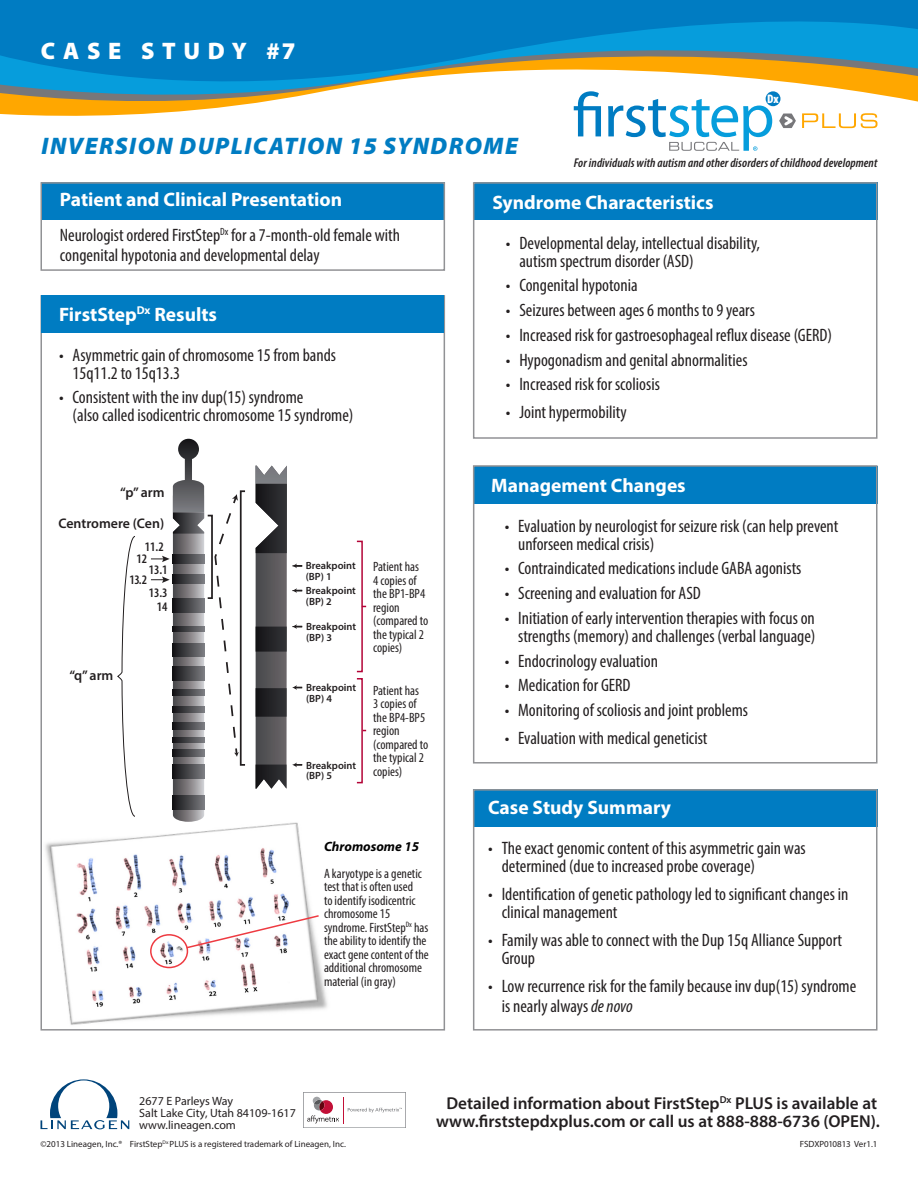
<style>
.page{position:relative;width:918px;height:1188px;background:#fff}
.page>*{position:absolute;margin:0;border:0;box-sizing:border-box;transform-origin:0 0}
.t1{font:italic 900 24px "Myriad Pro";letter-spacing:.06em;color:#007cc2}
.t2{font:900 24px "Myriad Pro";letter-spacing:.32em;color:#fff}
.t3{font:700 19.5px "Myriad Pro";color:#fff}
.t4{font:condensed 18px/18px "Myriad Pro";color:#231f20}
.t5{font:600 17.25px/18px "Myriad Pro";color:#231f20;text-align:center}
.t6{font:600 13.95px "Myriad Pro";color:#231f20}
.t7{font:condensed 13.5px/13.5px "Myriad Pro";color:#231f20}
.t8{font:italic 700 13.5px "Myriad Pro";color:#000}
.t9{font:600 condensed 13.05px/11.6px "Myriad Pro";color:#231f20}
.t10{font:italic 600 condensed 12.75px "Myriad Pro";letter-spacing:.005em;color:#231f20}
.t11{font:900 condensed 12.45px "Myriad Pro";color:#fff}
.t12{font:12px/12px "Myriad Pro";color:#231f20}
.t13{font:600 10.5px/10.8px "Myriad Pro";color:#231f20}
.t14{font:9px "Myriad Pro";color:#231f20}
.s1{font-style:italic}
</style>
<div class="page">
<img style="left:45px;top:822px;width:283px;height:203px">
<svg style="left:0;top:0;width:918px;height:124px"></svg>
<svg style="left:40px;top:1079px;width:89px;height:50px"></svg>
<div style="left:766px;top:91px;width:15px;height:15px;background:#007cc2;border-radius:50%"></div>
<svg style="left:574px;top:91px;width:27px;height:45px"></svg>
<svg style="left:779px;top:113px;width:99px;height:15px"></svg>
<svg style="left:608px;top:99px;width:164px;height:52px"></svg>
<div style="left:41px;top:295px;width:403px;height:37px;background:#007cc2"></div>
<div style="left:41px;top:183px;width:404px;height:37px;background:#007cc2"></div>
<div style="left:474px;top:183px;width:404px;height:37px;background:#007cc2"></div>
<div style="left:40px;top:182px;width:405px;height:89px;border:2px solid #919295"></div>
<div style="left:473px;top:182px;width:405px;height:257px;border:2px solid #919295"></div>
<div style="left:474px;top:466px;width:404px;height:37px;background:#007cc2"></div>
<div style="left:473px;top:465px;width:405px;height:299px;border:2px solid #919295"></div>
<div style="left:473px;top:789px;width:405px;height:37px;background:#007cc2"></div>
<div style="left:473px;top:789px;width:405px;height:242px;border:2px solid #919295"></div>
<div style="left:303px;top:1092px;width:103px;height:36px;border:1px solid #939598"></div>
<svg style="left:307px;top:1096px;width:95px;height:27px"></svg>
<svg style="left:207px;top:515px;width:6px;height:84px"></svg>
<svg style="left:240px;top:490px;width:5px;height:276px"></svg>
<svg style="left:232px;top:494px;width:6px;height:10px"></svg>
<svg style="left:214px;top:513px;width:25px;height:244px"></svg>
<svg style="left:255px;top:466px;width:47px;height:323px"></svg>
<svg style="left:151px;top:439px;width:53px;height:383px"></svg>
<svg style="left:117px;top:536px;width:18px;height:281px"></svg>
<div style="left:356px;top:541px;width:7px;height:131px;border:2px solid #b30437"></div>
<div style="left:356px;top:678px;width:7px;height:105px;border:2px solid #b30437"></div>
<div style="left:150px;top:934px;width:38px;height:34px;border:2px solid #ee3a41;border-radius:50%"></div>
<svg style="left:185px;top:914px;width:135px;height:36px"></svg>
<h1 class="t2" style="left:41px;top:37px;width:256px">CASE STUDY #7</h1>
<h1 class="t1" style="left:42px;top:133px;width:478px">INVERSION DUPLICATION 15 SYNDROME</h1>
<p class="t11" style="left:767px;top:92px;width:13px">Dx</p>
<p class="t10" style="left:574px;top:156px;width:305px">For individuals with autism and other disorders of childhood development</p>
<p class="t3" style="left:60px;top:187px;width:284px">Patient and Clinical Presentation</p>
<p class="t4" style="left:60px;top:225px;width:342px;line-height:19.5px">Neurologist ordered FirstStep<sup>Dx</sup> for a 7-month-old female with congenital hypotonia and developmental delay</p>
<p class="t3" style="left:59px;top:301px;width:159px">FirstStep<sup>Dx</sup> Results</p>
<p class="t4" style="left:73px;top:345px;width:265px;text-indent:-14px">• Asymmetric gain of chromosome 15 from bands<br>15q11.2 to 15q13.3</p>
<p class="t4" style="left:73px;top:388px;width:282px;text-indent:-14px">• Consistent with the inv dup(15) syndrome<br>(also called isodicentric chromosome 15 syndrome)</p>
<p class="t6" style="left:120px;top:483px;width:46px">“p” arm</p>
<p class="t6" style="left:59px;top:514px;width:107px">Centromere (Cen)</p>
<p class="t9" style="left:136px;top:541px;width:29px;text-indent:8px">11.2<br>12</p>
<p class="t9" style="left:149px;top:565px;width:20px">13.1</p>
<p class="t9" style="left:130px;top:574px;width:19px">13.2</p>
<p class="t9" style="left:149px;top:585px;width:20px;line-height:14.9px;text-align:right">13.3<br>14</p>
<p class="t6" style="left:70px;top:667px;width:45px">“q” arm</p>
<p class="t13" style="left:306px;top:560px;width:52px">Breakpoint (BP) 1</p>
<p class="t13" style="left:306px;top:585px;width:52px">Breakpoint (BP) 2</p>
<p class="t13" style="left:306px;top:621px;width:52px">Breakpoint (BP) 3</p>
<p class="t13" style="left:306px;top:682px;width:52px">Breakpoint (BP) 4</p>
<p class="t13" style="left:306px;top:759px;width:52px">Breakpoint (BP) 5</p>
<p class="t7" style="left:373px;top:560px;width:57px">Patient has<br>4 copies of the BP1-BP4 region (compared to the typical 2 copies)</p>
<p class="t7" style="left:373px;top:684px;width:57px">Patient has<br>3 copies of the BP4-BP5 region (compared to the typical 2 copies)</p>
<p class="t8" style="left:324px;top:837px;width:97px">Chromosome 15</p>
<p class="t7" style="left:324px;top:866px;width:106px">A karyotype is a genetic test that is often used<br>to identify isodicentric chromosome 15 syndrome. FirstStep<sup>Dx</sup> has the ability to identify the exact gene content of the additional chromosome material (in gray)</p>
<p class="t3" style="left:492px;top:190px;width:223px">Syndrome Characteristics</p>
<p class="t4" style="left:519px;top:234px;width:242px;text-indent:-14px">• Developmental delay, intellectual disability, autism spectrum disorder (ASD)</p>
<p class="t4" style="left:506px;top:276px;width:133px">• Congenital hypotonia</p>
<p class="t4" style="left:506px;top:301px;width:251px">• Seizures between ages 6 months to 9 years</p>
<p class="t4" style="left:506px;top:326px;width:328px">• Increased risk for gastroesophageal reflux disease (GERD)</p>
<p class="t4" style="left:506px;top:351px;width:243px">• Hypogonadism and genital abnormalities</p>
<p class="t4" style="left:506px;top:375px;width:156px">• Increased risk for scoliosis</p>
<p class="t4" style="left:506px;top:403px;width:122px">• Joint hypermobility</p>
<p class="t3" style="left:491px;top:473px;width:196px">Management Changes</p>
<p class="t4" style="left:518px;top:517px;width:322px;text-indent:-14px">• Evaluation by neurologist for seizure risk (can help prevent unforseen medical crisis)</p>
<p class="t4" style="left:505px;top:559px;width:298px">• Contraindicated medications include GABA agonists</p>
<p class="t4" style="left:505px;top:584px;width:198px">• Screening and evaluation for ASD</p>
<p class="t4" style="left:505px;top:609px;width:312px;text-align:right">• Initiation of early intervention therapies with focus on strengths (memory) and challenges (verbal language)</p>
<p class="t4" style="left:505px;top:652px;width:155px">• Endocrinology evaluation</p>
<p class="t4" style="left:505px;top:676px;width:127px">• Medication for GERD</p>
<p class="t4" style="left:505px;top:701px;width:245px">• Monitoring of scoliosis and joint problems</p>
<p class="t4" style="left:505px;top:729px;width:204px">• Evaluation with medical geneticist</p>
<p class="t3" style="left:488px;top:795px;width:184px">Case Study Summary</p>
<p class="t4" style="left:502px;top:839px;width:306px;text-indent:-14px">• The exact genomic content of this asymmetric gain was determined (due to increased probe coverage)</p>
<p class="t4" style="left:502px;top:885px;width:348px;text-indent:-14px">• Identification of genetic pathology led to significant changes in clinical management</p>
<p class="t4" style="left:502px;top:931px;width:342px;text-indent:-14px">• Family was able to connect with the Dup 15q Alliance Support<br>Group</p>
<p class="t4" style="left:502px;top:976px;width:356px;line-height:19.5px;text-indent:-14px">• Low recurrence risk for the family because inv dup(15) syndrome is nearly always <span class="s1">de novo</span></p>
<p class="t5" style="left:436px;top:1094px;width:445px">Detailed information about FirstStep<sup>Dx</sup> PLUS is available at www.firststepdxplus.com or call us at 888-888-6736 (OPEN).</p>
<p class="t12" style="left:139px;top:1095px;width:158px">2677 E Parleys Way<br>Salt Lake City, Utah 84109-1617 www.lineagen.com</p>
<p class="t14" style="left:40px;top:1138px;width:307px">©2013 Lineagen, Inc.® FirstStep<sup>Dx</sup> PLUS is a registered trademark of Lineagen, Inc.</p>
<p class="t14" style="left:800px;top:1138px;width:79px">FSDXP010813 Ver1.1</p>
</div>
